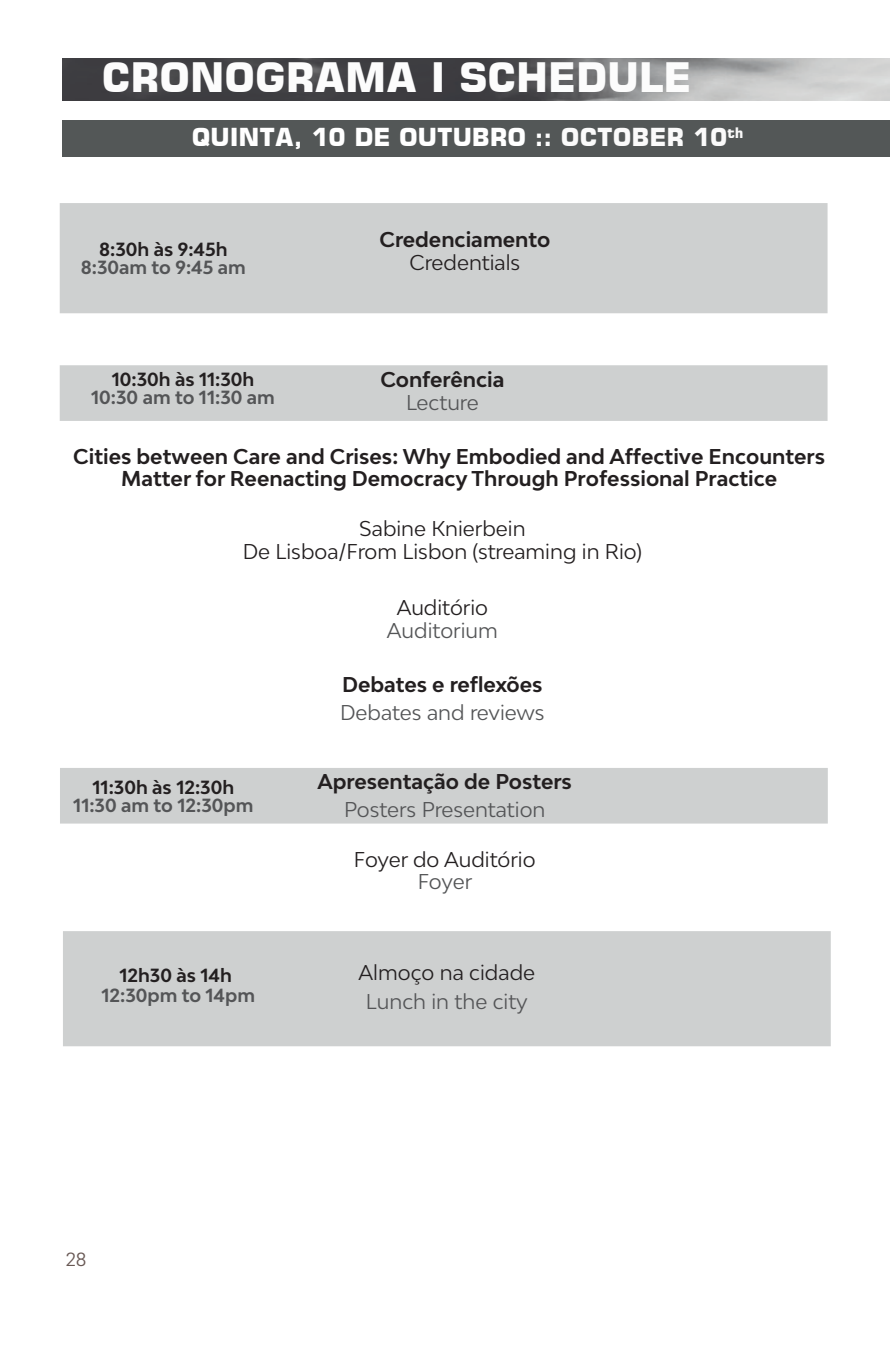
<style>
.page{position:relative;width:892px;height:1345px;background:#fff}
.page>*{position:absolute;margin:0;border:0;box-sizing:border-box;transform-origin:0 0}
.t1{font:700 40.5px "Square 721 BT";color:#fcfcfc}
.t2{font:700 24.75px "Square 721 BT";color:#fff}
.t3{font:700 20.25px/22.5px "Bw Modelica";color:#231f20;text-align:center}
.t4{font:20.25px/22.5px "Bw Modelica";color:#231f20;text-align:center}
.t5{font:20.25px "Bw Modelica";color:#545557}
.t6{font:700 18px "Bw Modelica";color:#545557}
.t7{font:700 18px "Bw Modelica";color:#231f20}
.t8{font:18px "Bw Modelica";color:#685854}
.s1{color:#fafafa}
</style>
<div class="page">
<img style="left:62px;top:59px;width:827px;height:42px">
<div style="left:60px;top:768px;width:768px;height:55px;background:#ced0d0"></div>
<div style="left:60px;top:365px;width:767px;height:56px;background:#ced0d0;border:2px solid #ced0d0"></div>
<div style="left:60px;top:203px;width:767px;height:110px;background:#ced0d0"></div>
<div style="left:62px;top:121px;width:827px;height:36px;background:#535757"></div>
<div style="left:62px;top:932px;width:769px;height:113px;background:#ced0d0"></div>
<h1 class="t1" style="left:102px;top:53px;width:591px">CRONOGRAMA I SCHEDULE</h1>
<p class="t2" style="left:192px;top:122px;width:553px">QUINTA, 10 DE OUTUBRO :<span class="s1">: OCTOBER 10</span><sup>th</sup></p>
<p class="t7" style="left:99px;top:238px;width:130px">8:30h às 9:45h</p>
<p class="t6" style="left:81px;top:256px;width:167px">8:30am to 9:45 am</p>
<p class="t3" style="left:379px;top:228px;width:172px">Credenciamento</p>
<p class="t4" style="left:409px;top:250px;width:112px">Credentials</p>
<p class="t3" style="left:380px;top:368px;width:125px">Conferência</p>
<p class="t5" style="left:406px;top:389px;width:74px">Lecture</p>
<p class="t3" style="left:73px;top:444px;width:753px">Cities between Care and Crises: Why Embodied and Affective Encounters<br>Matter for Reenacting Democracy Through Professional Practice</p>
<p class="t4" style="left:243px;top:517px;width:401px">Sabine Knierbein<br>De Lisboa/From Lisbon (streaming in Rio)</p>
<p class="t4" style="left:397px;top:596px;width:93px">Auditório</p>
<p class="t5" style="left:387px;top:617px;width:112px">Auditorium</p>
<p class="t3" style="left:342px;top:672px;width:202px">Debates e reflexões</p>
<p class="t5" style="left:340px;top:700px;width:206px">Debates and reviews</p>
<p class="t7" style="left:112px;top:367px;width:144px">10:30h às 11:30h</p>
<p class="t6" style="left:91px;top:385px;width:185px">10:30 am to 11:30 am</p>
<p class="t7" style="left:93px;top:775px;width:143px">11:30h às 12:30h</p>
<p class="t6" style="left:73px;top:793px;width:182px">11:30 am to 12:30pm</p>
<p class="t7" style="left:119px;top:963px;width:114px">12h30 às 14h</p>
<p class="t6" style="left:101px;top:983px;width:155px">12:30pm to 14pm</p>
<p class="t3" style="left:317px;top:769px;width:256px">Apresentação de Posters</p>
<p class="t5" style="left:344px;top:796px;width:203px">Posters Presentation</p>
<p class="t4" style="left:354px;top:847px;width:183px">Foyer do Auditório</p>
<p class="t5" style="left:418px;top:868px;width:56px">Foyer</p>
<p class="t4" style="left:358px;top:961px;width:178px">Almoço na cidade</p>
<p class="t5" style="left:366px;top:988px;width:163px">Lunch in the city</p>
<p class="t8" style="left:66px;top:1248px;width:22px">28</p>
</div>
